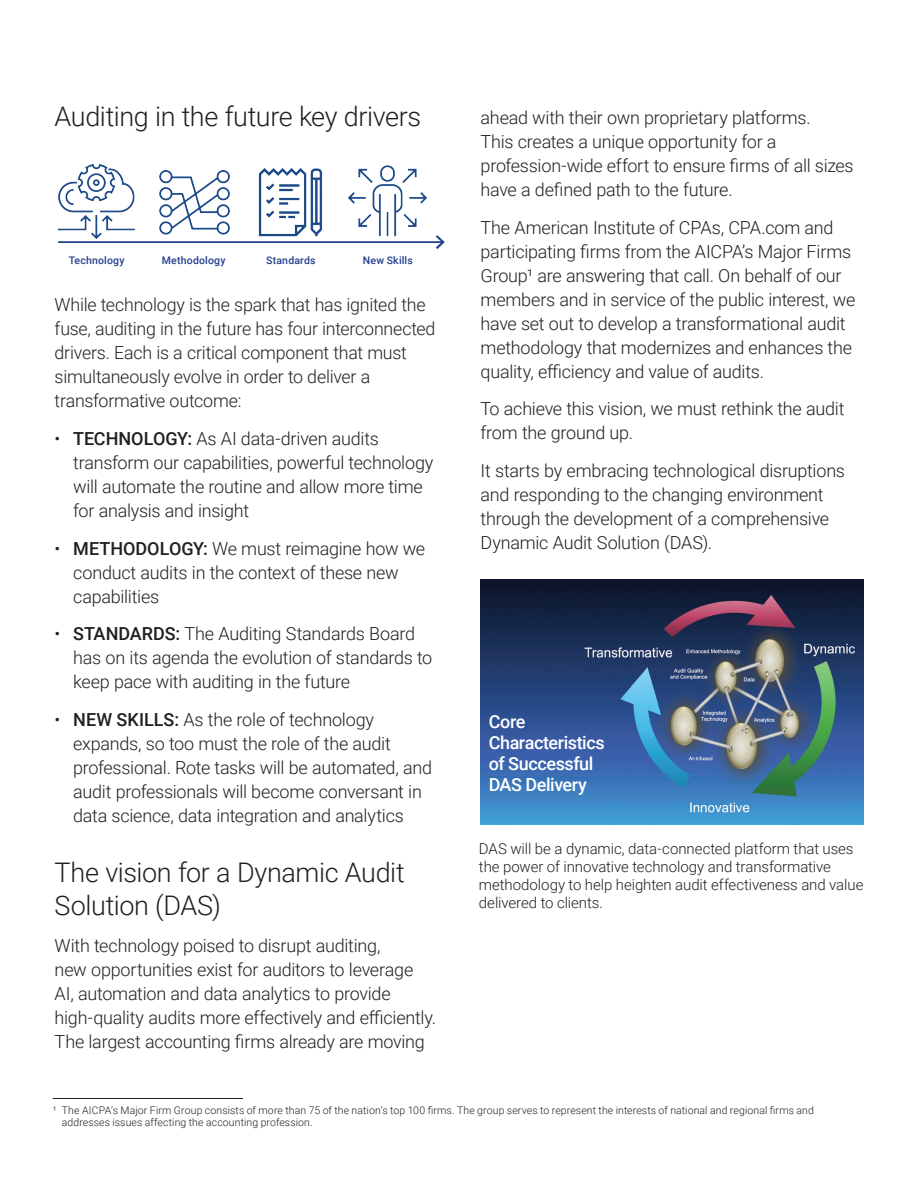
<style>
.page{position:relative;width:918px;height:1188px;background:#fff}
.page>*{position:absolute;margin:0;border:0;box-sizing:border-box;transform-origin:0 0}
.t1{font:300 27px/33px "Roboto";letter-spacing:-.015em;color:#231f20}
.t2{font:300 18px/24px "Roboto";letter-spacing:-.015em;color:#231f20}
.t3{font:500 18px/21px "Roboto";letter-spacing:-.025em;color:#fff}
.t4{font:300 15px/18px "Roboto";letter-spacing:-.005em;color:#231f20}
.t5{font:300 10.5px/12px "Roboto";letter-spacing:.01em;color:#231f20}
.t6{font:500 10.5px "Roboto";letter-spacing:.015em;color:#253f8e}
.s1{font-weight:500}
</style>
<div class="page">
<hr style="left:58px;top:241px;width:385px;height:2px;background:#253f8e">
<svg style="left:433px;top:235px;width:12px;height:14px"></svg>
<img style="left:58px;top:164px;width:81px;height:79px">
<img style="left:152px;top:170px;width:84px;height:72px">
<img style="left:249px;top:168px;width:84px;height:74px">
<img style="left:346px;top:165px;width:84px;height:77px">
<img style="left:480px;top:580px;width:383px;height:244px">
<hr style="left:53px;top:1098px;width:190px;height:1px;background:#231f20">
<h1 class="t1" style="left:55px;top:99px;width:368px">Auditing in the future key drivers</h1>
<p class="t6" style="left:69px;top:253px;width:57px">Technology</p>
<p class="t6" style="left:162px;top:253px;width:65px">Methodology</p>
<p class="t6" style="left:266px;top:253px;width:51px">Standards</p>
<p class="t6" style="left:363px;top:253px;width:51px">New Skills</p>
<p class="t2" style="left:55px;top:292px;width:382px">While technology is the spark that has ignited the fuse, auditing in the future has four interconnected drivers. Each is a critical component that must simultaneously evolve in order to deliver a transformative outcome:</p>
<p class="t2" style="left:73px;top:426px;width:362px;text-indent:-19px">• <span class="s1">TECHNOLOGY:</span> As AI data-driven audits transform our capabilities, powerful technology will automate the routine and allow more time for analysis and insight</p>
<p class="t2" style="left:73px;top:536px;width:353px;text-indent:-19px">• <span class="s1">METHODOLOGY:</span> We must reimagine how we conduct audits in the context of these new capabilities</p>
<p class="t2" style="left:73px;top:621px;width:361px;text-indent:-19px">• <span class="s1">STANDARDS:</span> The Auditing Standards Board has on its agenda the evolution of standards to keep pace with auditing in the future</p>
<p class="t2" style="left:73px;top:706px;width:360px;text-indent:-19px">• <span class="s1">NEW SKILLS:</span> As the role of technology expands, so too must the role of the audit professional. Rote tasks will be automated, and audit professionals will become conversant in data science, data integration and analytics</p>
<h1 class="t1" style="left:55px;top:855px;width:352px">The vision for a Dynamic Audit<br>Solution (DAS)</h1>
<p class="t2" style="left:55px;top:933px;width:383px">With technology poised to disrupt auditing,<br>new opportunities exist for auditors to leverage AI, automation and data analytics to provide high-quality audits more effectively and efficiently.<br>The largest accounting firms already are moving</p>
<p class="t2" style="left:481px;top:105px;width:375px">ahead with their own proprietary platforms.<br>This creates a unique opportunity for a profession-wide effort to ensure firms of all sizes have a defined path to the future.</p>
<p class="t2" style="left:481px;top:215px;width:376px">The American Institute of CPAs, CPA.com and participating firms from the AICPA’s Major Firms Group¹ are answering that call. On behalf of our members and in service of the public interest, we have set out to develop a transformational audit methodology that modernizes and enhances the quality, efficiency and value of audits.</p>
<p class="t2" style="left:481px;top:396px;width:365px">To achieve this vision, we must rethink the audit from the ground up.</p>
<p class="t2" style="left:481px;top:458px;width:366px">It starts by embracing technological disruptions and responding to the changing environment through the development of a comprehensive Dynamic Audit Solution (DAS).</p>
<p class="t3" style="left:489px;top:710px;width:117px">Core<br>Characteristics of Successful<br>DAS Delivery</p>
<p class="t4" style="left:479px;top:839px;width:386px">DAS will be a dynamic, data-connected platform that uses the power of innovative technology and transformative methodology to help heighten audit effectiveness and value delivered to clients.</p>
<p class="t5" style="left:62px;top:1104px;width:754px;text-indent:-9px">¹ The AICPA’s Major Firm Group consists of more than 75 of the nation’s top 100 firms. The group serves to represent the interests of national and regional firms and addresses issues affecting the accounting profession.</p>
</div>
